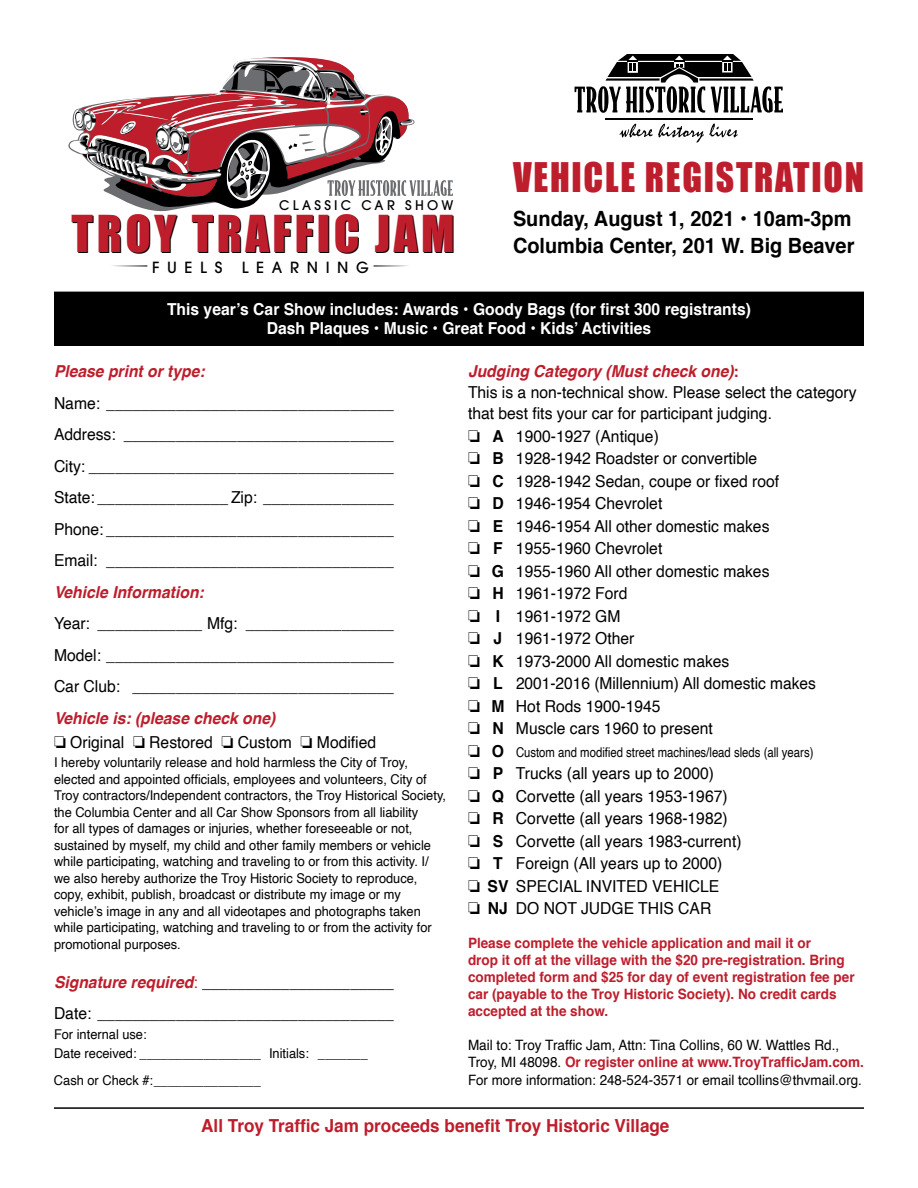
<style>
.page{position:relative;width:918px;height:1188px;background:#fff}
.page>*{position:absolute;margin:0;border:0;box-sizing:border-box;transform-origin:0 0}
.t1{font:46.65px "Impact";letter-spacing:.075em;color:#000001}
.t2{font:37.5px "Impact";letter-spacing:.05em;color:#be1d2c;scale:.95 1}
.t3{font:700 21px/27px "Helvetica";color:#000001;scale:.95 1}
.t4{font:700 18px "Helvetica";color:#be1d2c;scale:.95 1}
.t5{font:16.5px/22.5px "Helvetica";color:#000001;scale:.95 1}
.t6{font:700 16.5px/19.8px "Helvetica";color:#fff;text-align:center;scale:.95 1}
.t7{font:italic 700 16.5px "Helvetica";color:#be1d2c;scale:.95 1}
.t8{font:500 15.3px "Avant Garde";letter-spacing:.5em;color:#000001}
.t9{font:700 14.25px/17.1px "Helvetica";color:#be1d2c;scale:.95 1}
.t10{font:14.25px/17.1px "Helvetica";color:#000001;scale:.95 1}
.t11{font:13.5px/16.5px "Helvetica";color:#000001;scale:.95 1}
.t12{font:13.5px "Helvetica";color:#000001;scale:.84 1}
.t13{font:500 13.2px "Avant Garde";letter-spacing:.25em;color:#000001}
.s1{font-weight:700;font-style:italic;color:#be1d2c}
.s2{color:#be1d2c}
.s3{font-weight:700;color:#be1d2c}
.s4{font-weight:700}
.s5{font-weight:700;font-size:16.5px}
</style>
<div class="page">
<div style="left:54px;top:292px;width:810px;height:54px;background:#000001"></div>
<svg style="left:69px;top:57px;width:384px;height:155px"></svg>
<svg style="left:112px;top:265px;width:35px;height:2px"></svg>
<svg style="left:374px;top:265px;width:35px;height:2px"></svg>
<svg style="left:619px;top:124px;width:119px;height:19px"></svg>
<hr style="left:605px;top:119px;width:148px;height:1px;background:#000001">
<svg style="left:575px;top:54px;width:208px;height:59px"></svg>
<hr style="left:54px;top:1107px;width:810px;height:2px;background:#000001">
<p class="t13" style="left:279px;top:197px;width:176px">CLASSIC CAR SHOW</p>
<h1 class="t1" style="left:73px;top:198px;width:384px">TROY TRAFFIC JAM</h1>
<p class="t8" style="left:152px;top:257px;width:72px">FUELS</p>
<p class="t8" style="left:242px;top:257px;width:129px">LEARNING</p>
<h2 class="t2" style="left:513px;top:149px;width:371px">VEHICLE REGISTRATION</h2>
<p class="t3" style="left:513px;top:205px;width:361px">Sunday, August 1, 2021 • 10am-3pm<br>Columbia Center, 201 W. Big Beaver</p>
<p class="t6" style="left:167px;top:299px;width:616px">This year’s Car Show includes: Awards • Goody Bags (for first 300 registrants)<br>Dash Plaques • Music • Great Food • Kids’ Activities</p>
<p class="t7" style="left:54px;top:358px;width:160px">Please print or type:</p>
<p class="t5" style="left:54px;top:388px;width:359px;line-height:31.5px;text-align:justify">Name: _________________________________ Address: _______________________________ City: ___________________________________ State: _______________ Zip: _______________ Phone: _________________________________ Email: _________________________________</p>
<p class="t7" style="left:54px;top:579px;width:159px">Vehicle Information:</p>
<p class="t5" style="left:54px;top:608px;width:359px;line-height:31.5px;text-align:justify">Year: ____________ Mfg: _________________ Model: _________________________________ Car Club: ______________________________</p>
<p class="t5" style="left:54px;top:707px;width:341px;line-height:24px"><span class="s1">Vehicle is: (please check one)<br></span>❏ Original ❏ Restored ❏ Custom ❏ Modified</p>
<p class="t11" style="left:54px;top:755px;width:414px">I hereby voluntarily release and hold harmless the City of Troy, elected and appointed officials, employees and volunteers, City of Troy contractors/Independent contractors, the Troy Historical Society, the Columbia Center and all Car Show Sponsors from all liability<br>for all types of damages or injuries, whether foreseeable or not, sustained by myself, my child and other family members or vehicle while participating, watching and traveling to or from this activity. I/ we also hereby authorize the Troy Historic Society to reproduce, copy, exhibit, publish, broadcast or distribute my image or my vehicle’s image in any and all videotapes and photographs taken while participating, watching and traveling to or from the activity for promotional purposes.</p>
<p class="t5" style="left:54px;top:967px;width:359px;line-height:31.5px"><span class="s1">Signature required</span><span class="s2">:</span> ______________________<br>Date: __________________________________</p>
<p class="t11" style="left:54px;top:1025px;width:332px;line-height:19.5px">For internal use:<br>Date received: _________________ Initials: _______</p>
<p class="t11" style="left:54px;top:1073px;width:219px">Cash or Check #:_______________</p>
<p class="t5" style="left:468px;top:362px;width:411px;line-height:21px"><span class="s1">Judging Category (Must check one)</span><span class="s3">:<br></span>This is a non-technical show. Please select the category that best fits your car for participant judging.</p>
<p class="t5" style="left:468px;top:425px;width:368px">❏ <span class="s4">A</span> 1900-1927 (Antique)<br>❏ <span class="s4">B</span> 1928-1942 Roadster or convertible<br>❏ <span class="s4">C</span> 1928-1942 Sedan, coupe or fixed roof<br>❏ <span class="s4">D</span> 1946-1954 Chevrolet<br>❏ <span class="s4">E</span> 1946-1954 All other domestic makes<br>❏ <span class="s4">F</span> 1955-1960 Chevrolet<br>❏ <span class="s4">G</span> 1955-1960 All other domestic makes<br>❏ <span class="s4">H</span> 1961-1972 Ford<br>❏ <span class="s4">I</span> 1961-1972 GM<br>❏ <span class="s4">J</span> 1961-1972 Other<br>❏ <span class="s4">K</span> 1973-2000 All domestic makes<br>❏ <span class="s4">L</span> 2001-2016 (Millennium) All domestic makes ❏ <span class="s4">M</span> Hot Rods 1900-1945<br>❏ <span class="s4">N</span> Muscle cars 1960 to present</p>
<p class="t12" style="left:468px;top:742px;width:413px">❏ <span class="s5">O</span> Custom and modified street machines/lead sleds (all years)</p>
<p class="t5" style="left:468px;top:763px;width:290px">❏ <span class="s4">P</span> Trucks (all years up to 2000)<br>❏ <span class="s4">Q</span> Corvette (all years 1953-1967) ❏ <span class="s4">R</span> Corvette (all years 1968-1982) ❏ <span class="s4">S</span> Corvette (all years 1983-current) ❏ <span class="s4">T</span> Foreign (All years up to 2000)<br>❏ <span class="s4">SV</span> SPECIAL INVITED VEHICLE<br>❏ <span class="s4">NJ</span> DO NOT JUDGE THIS CAR</p>
<p class="t9" style="left:468px;top:934px;width:409px">Please complete the vehicle application and mail it or<br>drop it off at the village with the $20 pre-registration. Bring completed form and $25 for day of event registration fee per car (payable to the Troy Historic Society). No credit cards accepted at the show.</p>
<p class="t10" style="left:468px;top:1037px;width:418px">Mail to: Troy Traffic Jam, Attn: Tina Collins, 60 W. Wattles Rd.,<br>Troy, MI 48098. <span class="s3">Or register online at www.TroyTrafficJam.com.<br></span>For more information: 248-524-3571 or email tcollins@thvmail.org.</p>
<p class="t4" style="left:201px;top:1111px;width:494px">All Troy Traffic Jam proceeds benefit Troy Historic Village</p>
</div>
